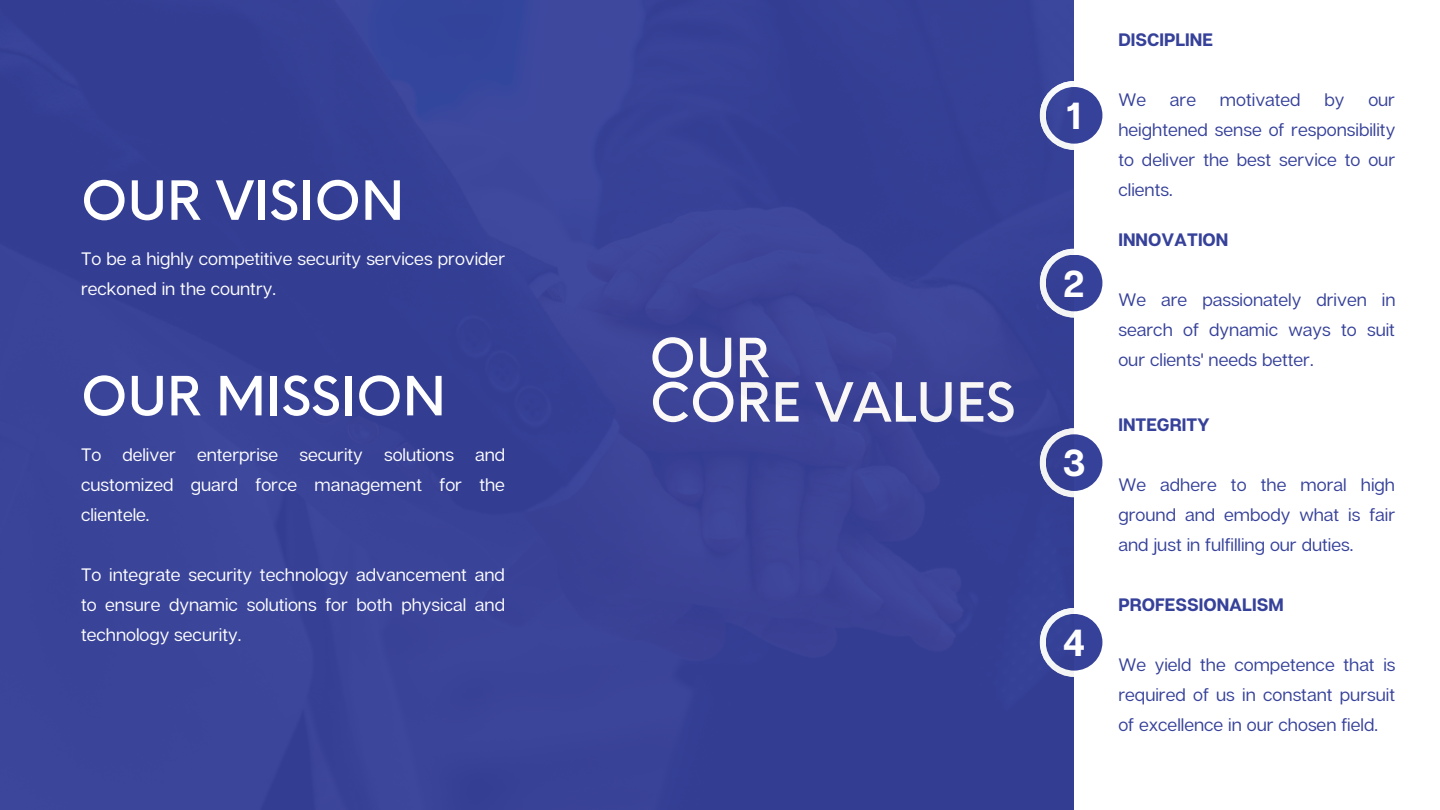
<style>
.page{position:relative;width:1440px;height:810px;background:#fff}
.page>*{position:absolute;margin:0;border:0;box-sizing:border-box;transform-origin:0 0}
.t1{font:500 52.7px/44.4px "Neue Einstellung";color:#fff}
.t2{font:700 37.6px "Articulat CF";color:#fff}
.t3{font:18px/30px "Articulat CF";color:#36419a;text-align:justify}
.t4{font:18px/30px "Articulat CF";color:#fff;text-align:justify}
.t5{font:700 18px "Articulat CF";color:#36419a}
</style>
<div class="page">
<svg style="left:1079px;top:87px;width:24px;height:56px"></svg>
<div style="left:1046px;top:87px;width:56px;height:57px;background:#36419a;border-radius:50%"></div>
<svg style="left:1074px;top:255px;width:29px;height:57px"></svg>
<div style="left:1046px;top:255px;width:56px;height:56px;background:#36419a;border-radius:50%"></div>
<svg style="left:1079px;top:614px;width:24px;height:55px"></svg>
<div style="left:1046px;top:614px;width:56px;height:57px;background:#36419a;border-radius:50%"></div>
<svg style="left:1079px;top:434px;width:24px;height:57px"></svg>
<div style="left:1046px;top:434px;width:56px;height:57px;background:#36419a;border-radius:50%"></div>
<div style="left:0;top:0;width:1074px;height:810px;background:#384296"></div>
<h1 class="t1" style="left:81px;top:174px;width:325px">OUR VISION</h1>
<p class="t4" style="left:81px;top:243px;width:426px">To be a highly competitive security services provider reckoned in the country.</p>
<h1 class="t1" style="left:81px;top:369px;width:367px">OUR MISSION</h1>
<p class="t4" style="left:81px;top:439px;width:426px">To deliver enterprise security solutions and customized guard force management for the clientele.</p>
<p class="t4" style="left:81px;top:559px;width:426px">To integrate security technology advancement and to ensure dynamic solutions for both physical and technology security.</p>
<h1 class="t1" style="left:649px;top:331px;width:367px">OUR<br>CORE VALUES</h1>
<h2 class="t2" style="left:1067px;top:92px;width:16px">1</h2>
<h2 class="t2" style="left:1063px;top:260px;width:23px">2</h2>
<h2 class="t2" style="left:1063px;top:439px;width:24px">3</h2>
<h2 class="t2" style="left:1063px;top:619px;width:24px">4</h2>
<p class="t5" style="left:1118px;top:29px;width:96px">DISCIPLINE</p>
<p class="t3" style="left:1118px;top:84px;width:29px">We</p>
<p class="t3" style="left:1170px;top:84px;width:28px">are</p>
<p class="t3" style="left:1220px;top:84px;width:82px">motivated</p>
<p class="t3" style="left:1325px;top:84px;width:21px">by</p>
<p class="t3" style="left:1118px;top:84px;width:278px;text-indent:250px">our heightened sense of responsibility to deliver the best service to our clients.</p>
<p class="t5" style="left:1118px;top:228px;width:111px">INNOVATION</p>
<p class="t3" style="left:1118px;top:284px;width:279px">We are passionately driven in search of dynamic ways to suit our clients' needs better.</p>
<p class="t5" style="left:1118px;top:413px;width:93px">INTEGRITY</p>
<p class="t3" style="left:1118px;top:469px;width:278px">We adhere to the moral high ground and embody what is fair and just in fulfilling our duties.</p>
<p class="t5" style="left:1118px;top:593px;width:167px">PROFESSIONALISM</p>
<p class="t3" style="left:1118px;top:649px;width:279px">We yield the competence that is required of us in constant pursuit of excellence in our chosen field.</p>
</div>
